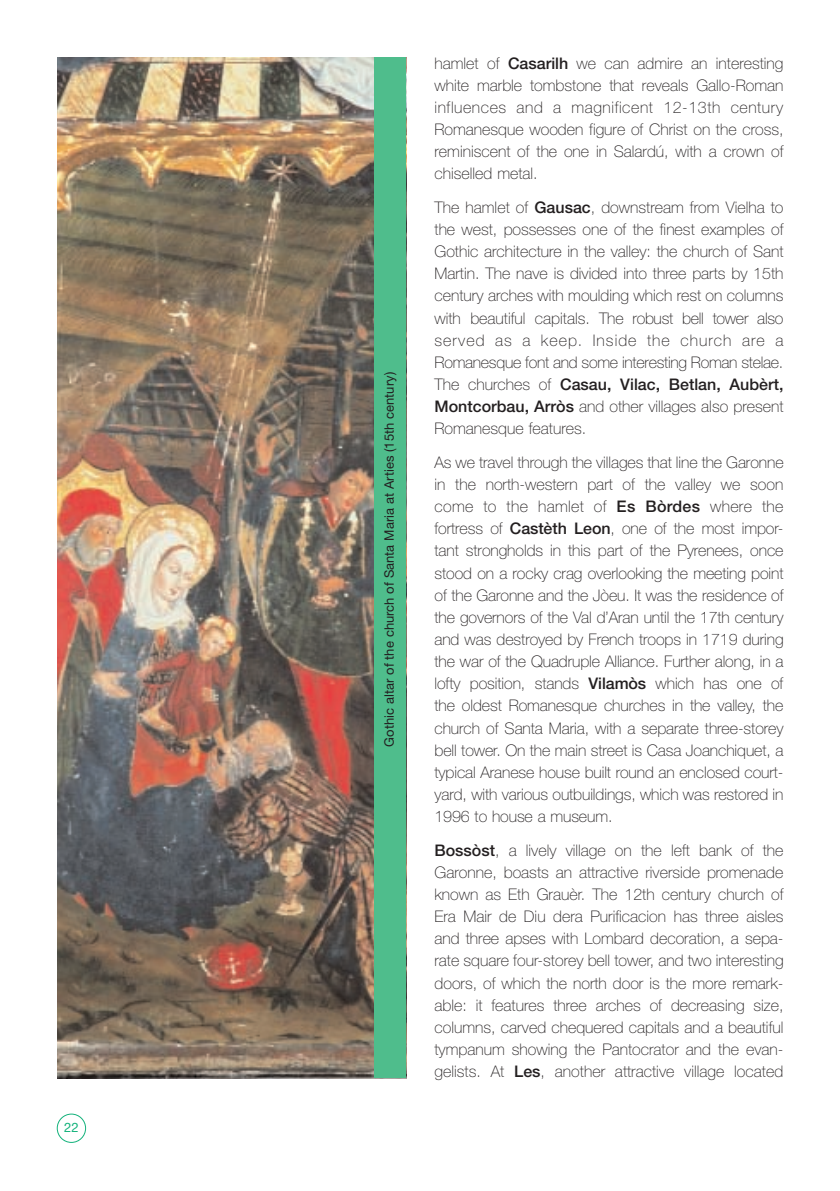
<style>
.page{position:relative;width:840px;height:1191px;background:#fff}
.page>*{position:absolute;margin:0;border:0;box-sizing:border-box;transform-origin:0 0}
.t1{font:100 16px/22.2px "Helvetica Neue";color:#231f20;text-align:justify}
.t2{font:13px "Helvetica Neue";color:#231f20}
.t3{font:13px "Helvetica Neue";color:#13b27b}
.s1{font-weight:500}
</style>
<div class="page">
<div style="left:57px;top:1113px;width:29px;height:29px;border:2px solid #13b27b;border-radius:50%"></div>
<img style="left:57px;top:57px;width:349px;height:1021px">
<div style="left:374px;top:57px;width:32px;height:1020px;background:#4fbd8c"></div>
<p class="t3" style="left:64px;top:1122px;width:16px">22</p>
<p class="t2" style="left:384px;top:746px;width:376px;rotate:-90deg">Gothic altar of the church of Santa Maria at Arties (15th century)</p>
<p class="t1" style="left:434px;top:53px;width:350px">hamlet of <span class="s1">Casarilh</span> we can admire an interesting white marble tombstone that reveals Gallo-Roman influences and a magnificent 12-13th century Romanesque wooden figure of Christ on the cross, reminiscent of the one in Salardú, with a crown of chiselled metal.</p>
<p class="t1" style="left:434px;top:197px;width:350px">The hamlet of <span class="s1">Gausac</span>, downstream from Vielha to the west, possesses one of the finest examples of Gothic architecture in the valley: the church of Sant Martin. The nave is divided into three parts by 15th century arches with moulding which rest on columns with beautiful capitals. The robust bell tower also served as a keep. Inside the church are a Romanesque font and some interesting Roman stelae.<br>The churches of <span class="s1">Casau, Vilac, Betlan, Aubèrt, Montcorbau, Arròs</span> and other villages also present Romanesque features.</p>
<p class="t1" style="left:434px;top:452px;width:350px">As we travel through the villages that line the Garonne in the north-western part of the valley we soon come to the hamlet of <span class="s1">Es Bòrdes</span> where the fortress of <span class="s1">Castèth Leon</span>, one of the most impor&shy;tant strongholds in this part of the Pyrenees, once stood on a rocky crag overlooking the meeting point of the Garonne and the Jòeu. It was the residence of the governors of the Val d’Aran until the 17th century and was destroyed by French troops in 1719 during the war of the Quadruple Alliance. Further along, in a lofty position, stands <span class="s1">Vilamòs</span> which has one of the oldest Romanesque churches in the valley, the church of Santa Maria, with a separate three-storey bell tower. On the main street is Casa Joanchiquet, a typical Aranese house built round an enclosed court&shy;yard, with various outbuildings, which was restored in 1996 to house a museum.</p>
<p class="t1" style="left:434px;top:840px;width:350px"><span class="s1">Bossòst</span>, a lively village on the left bank of the Garonne, boasts an attractive riverside promenade known as Eth Grauèr. The 12th century church of Era Mair de Diu dera Purificacion has three aisles and three apses with Lombard decoration, a sepa&shy;rate square four-storey bell tower, and two interesting doors, of which the north door is the more remark&shy;able: it features three arches of decreasing size, columns, carved chequered capitals and a beautiful tympanum showing the Pantocrator and the evan&shy;gelists. At <span class="s1">Les</span>, another attractive village located</p>
</div>
